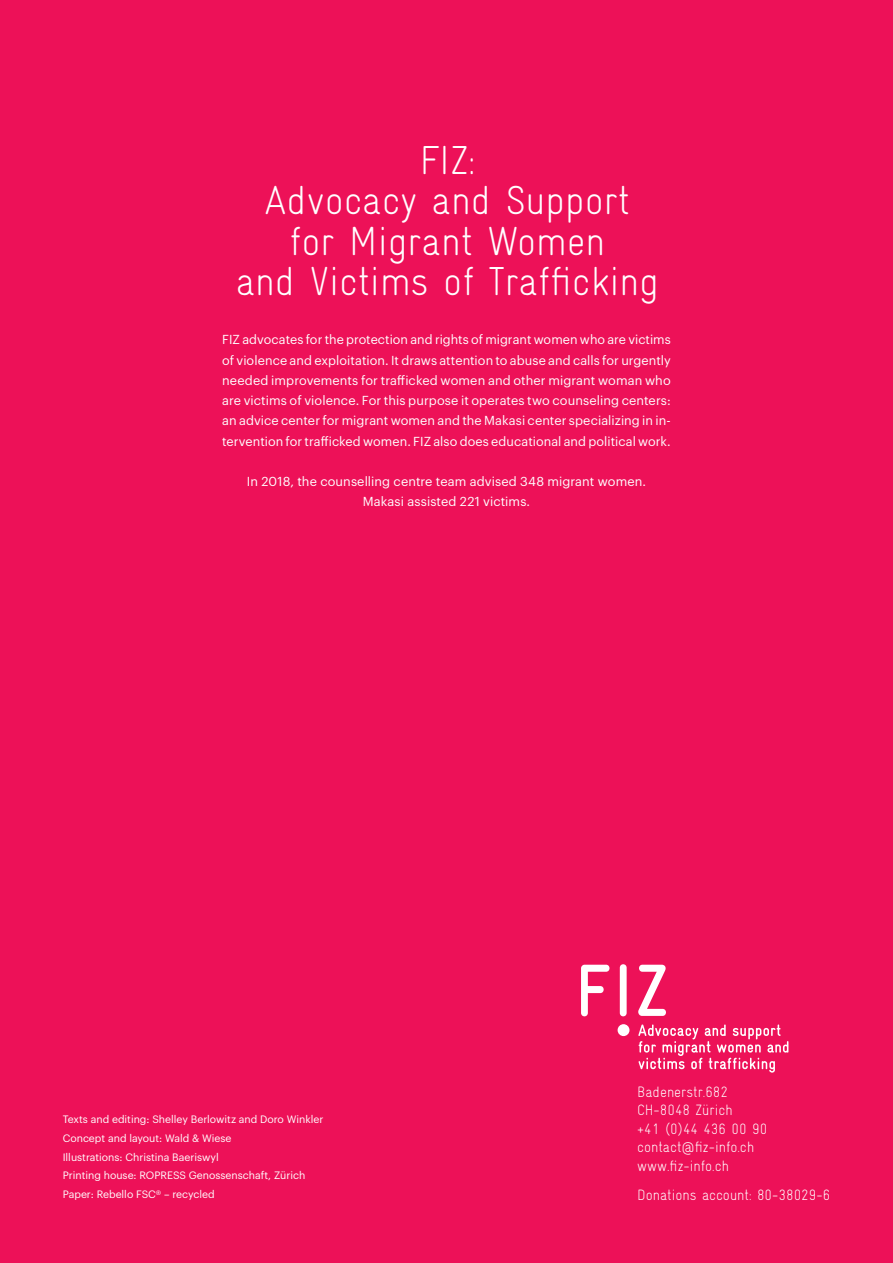
<style>
.page{position:relative;width:893px;height:1263px;background:#ed1158}
.page>*{position:absolute;margin:0;border:0;box-sizing:border-box;transform-origin:0 0}
.t1{font:300 40.5px/40.5px "Gravur Condensed";color:#fff;text-align:center}
.t2{font:300 15px/18.5px "Gravur Condensed";color:#fff}
.t3{font:12.75px/20.2px "Graphik";letter-spacing:.005em;color:#fff;text-align:justify}
.t4{font:10.5px/18.8px "Graphik";color:#fff}
</style>
<div class="page">
<div style="left:618px;top:1024px;width:11px;height:12px;background:#fff;border-radius:50%"></div>
<svg style="left:581px;top:965px;width:28px;height:51px"></svg>
<div style="left:620px;top:964px;width:7px;height:52px;background:#fff;border-radius:3px"></div>
<svg style="left:638px;top:965px;width:28px;height:51px"></svg>
<svg style="left:638px;top:1024px;width:150px;height:48px"></svg>
<h1 class="t1" style="left:236px;top:139px;width:425px">FIZ:<br>Advocacy and Support<br>for Migrant Women<br>and Victims of Trafficking</h1>
<p class="t3" style="left:222px;top:328px;width:450px">FIZ advocates for the protection and rights of migrant women who are victims of violence and exploitation. It draws attention to abuse and calls for urgently needed improvements for trafficked women and other migrant woman who are victims of violence. For this purpose it operates two counseling centers: an advice center for migrant women and the Makasi center specializing in in&shy;tervention for trafficked women. FIZ also does educational and political work.</p>
<p class="t3" style="left:247px;top:470px;width:401px;text-align:center">In 2018, the counselling centre team advised 348 migrant women.<br>Makasi assisted 221 victims.</p>
<p class="t4" style="left:63px;top:1109px;width:262px">Texts and editing: Shelley Berlowitz and Doro Winkler Concept and layout: Wald &amp; Wiese<br>Illustrations: Christina Baeriswyl<br>Printing house: ROPRESS Genossenschaft, Zürich Paper: Rebello FSC® – recycled</p>
<p class="t2" style="left:637px;top:1082px;width:132px">Badenerstr.682<br>CH-8048 Zürich<br>+41 (0)44 436 00 90 contact@fiz-info.ch www.fiz-info.ch</p>
<p class="t2" style="left:637px;top:1185px;width:195px">Donations account: 80-38029-6</p>
</div>
